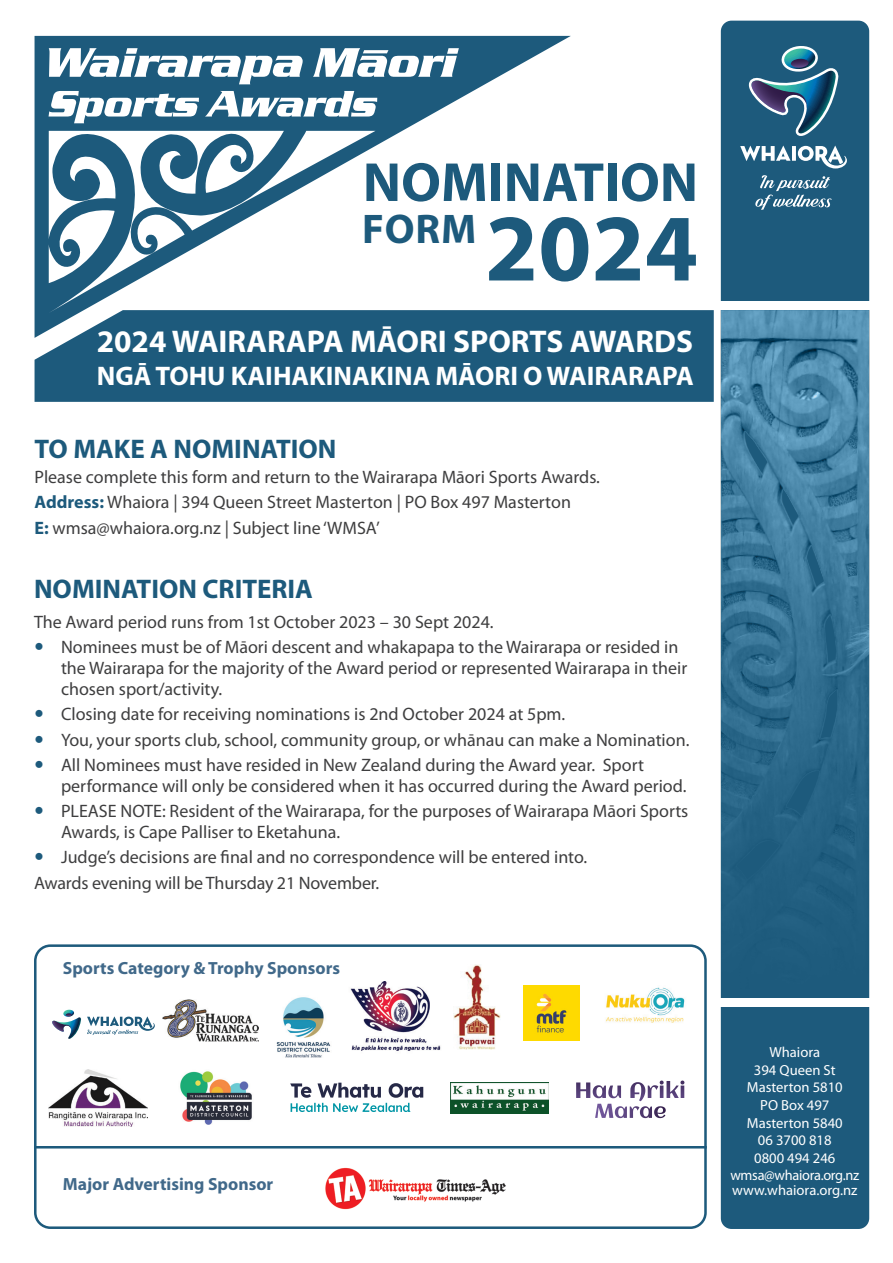
<style>
.page{position:relative;width:893px;height:1263px;background:#fff}
.page>*{position:absolute;margin:0;border:0;box-sizing:border-box;transform-origin:0 0}
.t1{font:700 96px "Myriad Pro";color:#1d5a7c}
.t2{font:700 55.5px "Myriad Pro";color:#1d5a7c}
.t3{font:700 41.55px "Myriad Pro";color:#1d5a7c}
.Paragraph_Style_2{font:700 31.5px "Myriad Pro";color:#fff}
.Paragraph_Style_2-2{font:700 27px "Myriad Pro";color:#fff}
.Head{font:700 27px "Myriad Pro";color:#1d5a7c}
.Paragraph_Style_2-3{font:700 27px "Myriad Pro";color:#1d5a7c}
.Paragraph_Style_2-4{font:18px/21px "Myriad Pro";color:#3e3e3f}
.Body{font:18px "Myriad Pro";letter-spacing:-.01em;color:#3e3e3f}
.Paragraph_Style_2-5{font:700 17.7px "Myriad Pro";color:#41698a}
.t4{font:14.55px/17.5px "Myriad Pro";color:#fff;text-align:center}
.s1{font-weight:700;color:#1d5a7c}
</style>
<div class="page">
<div style="left:721px;top:21px;width:148px;height:1208px;background:#1d5a7c;border-radius:11px"></div>
<img style="left:721px;top:310px;width:148px;height:570px">
<svg style="left:740px;top:46px;width:107px;height:122px"></svg>
<svg style="left:755px;top:175px;width:77px;height:35px"></svg>
<div style="left:714px;top:301px;width:162px;height:9px;background:#fff"></div>
<div style="left:714px;top:998px;width:162px;height:9px;background:#fff"></div>
<svg style="left:35px;top:36px;width:536px;height:274px"></svg>
<div style="left:35px;top:310px;width:679px;height:92px;background:#1d5a7c"></div>
<div style="left:34px;top:944px;width:673px;height:285px;border:3px solid #1d5a7c;border-radius:15px"></div>
<img style="left:162px;top:999px;width:97px;height:42px">
<img style="left:451px;top:1082px;width:98px;height:31px">
<img style="left:180px;top:1071px;width:72px;height:54px">
<img style="left:350px;top:981px;width:104px;height:70px">
<img style="left:454px;top:964px;width:47px;height:86px">
<img style="left:49px;top:1074px;width:99px;height:52px">
<img style="left:276px;top:997px;width:55px;height:60px">
<img style="left:606px;top:987px;width:79px;height:36px">
<img style="left:325px;top:1167px;width:181px;height:43px">
<hr style="left:34px;top:1146px;width:673px;height:2px;background:#1d5a7c">
<svg style="left:52px;top:1009px;width:103px;height:65px"></svg>
<svg style="left:576px;top:1080px;width:108px;height:38px"></svg>
<svg style="left:290px;top:1083px;width:133px;height:29px"></svg>
<img style="left:523px;top:985px;width:56px;height:56px">
<p class="t2" style="left:363px;top:146px;width:337px">NOMINATION</p>
<p class="t3" style="left:362px;top:202px;width:116px">FORM</p>
<p class="t1" style="left:485px;top:186px;width:215px">2024</p>
<p class="Paragraph_Style_2" style="left:97px;top:320px;width:598px">2024 WAIRARAPA MĀORI SPORTS AWARDS</p>
<p class="Paragraph_Style_2-2" style="left:97px;top:358px;width:599px">NGĀ TOHU KAIHAKINAKINA MĀORI O WAIRARAPA</p>
<p class="Paragraph_Style_2-3" style="left:35px;top:431px;width:304px">TO MAKE A NOMINATION</p>
<p class="Paragraph_Style_2-4" style="left:35px;top:466px;width:567px">Please complete this form and return to the Wairarapa Māori Sports Awards.</p>
<p class="Paragraph_Style_2-4" style="left:35px;top:491px;width:538px"><span class="s1">Address:</span> Whaiora | 394 Queen Street Masterton | PO Box 497 Masterton</p>
<p class="Paragraph_Style_2-4" style="left:35px;top:517px;width:347px"><span class="s1">E:</span> wmsa@whaiora.org.nz | Subject line ‘WMSA’</p>
<p class="Head" style="left:34px;top:571px;width:280px">NOMINATION CRITERIA</p>
<p class="Body" style="left:34px;top:611px;width:461px">The Award period runs from 1st October 2023 – 30 Sept 2024.</p>
<p class="Paragraph_Style_2-4" style="left:61px;top:636px;width:628px">Nominees must be of Māori descent and whakapapa to the Wairarapa or resided in the Wairarapa for the majority of the Award period or represented Wairarapa in their chosen sport/activity.</p>
<p class="Paragraph_Style_2-4" style="left:61px;top:703px;width:506px">Closing date for receiving nominations is 2nd October 2024 at 5pm.</p>
<p class="Paragraph_Style_2-4" style="left:61px;top:729px;width:630px">You, your sports club, school, community group, or whānau can make a Nomination.</p>
<p class="Paragraph_Style_2-4" style="left:61px;top:754px;width:627px">All Nominees must have resided in New Zealand during the Award year. Sport performance will only be considered when it has occurred during the Award period.</p>
<p class="Paragraph_Style_2-4" style="left:61px;top:800px;width:629px">PLEASE NOTE: Resident of the Wairarapa, for the purposes of Wairarapa Māori Sports<br>Awards, is Cape Palliser to Eketahuna.</p>
<p class="Paragraph_Style_2-4" style="left:61px;top:846px;width:528px">Judge’s decisions are final and no correspondence will be entered into.</p>
<p class="Body" style="left:34px;top:871px;width:347px">Awards evening will be Thursday 21 November.</p>
<p class="Paragraph_Style_2-5" style="left:63px;top:956px;width:279px">Sports Category &amp; Trophy Sponsors</p>
<p class="Paragraph_Style_2-5" style="left:63px;top:1173px;width:212px">Major Advertising Sponsor</p>
<p class="t4" style="left:769px;top:1043px;width:52px">Whaiora</p>
<p class="t4" style="left:730px;top:1061px;width:130px">394 Queen St<br>Masterton 5810<br>PO Box 497<br>Masterton 5840<br>06 3700 818<br>0800 494 246 wmsa@whaiora.org.nz</p>
<p class="t4" style="left:732px;top:1181px;width:127px">www.whaiora.org.nz</p>
</div>
